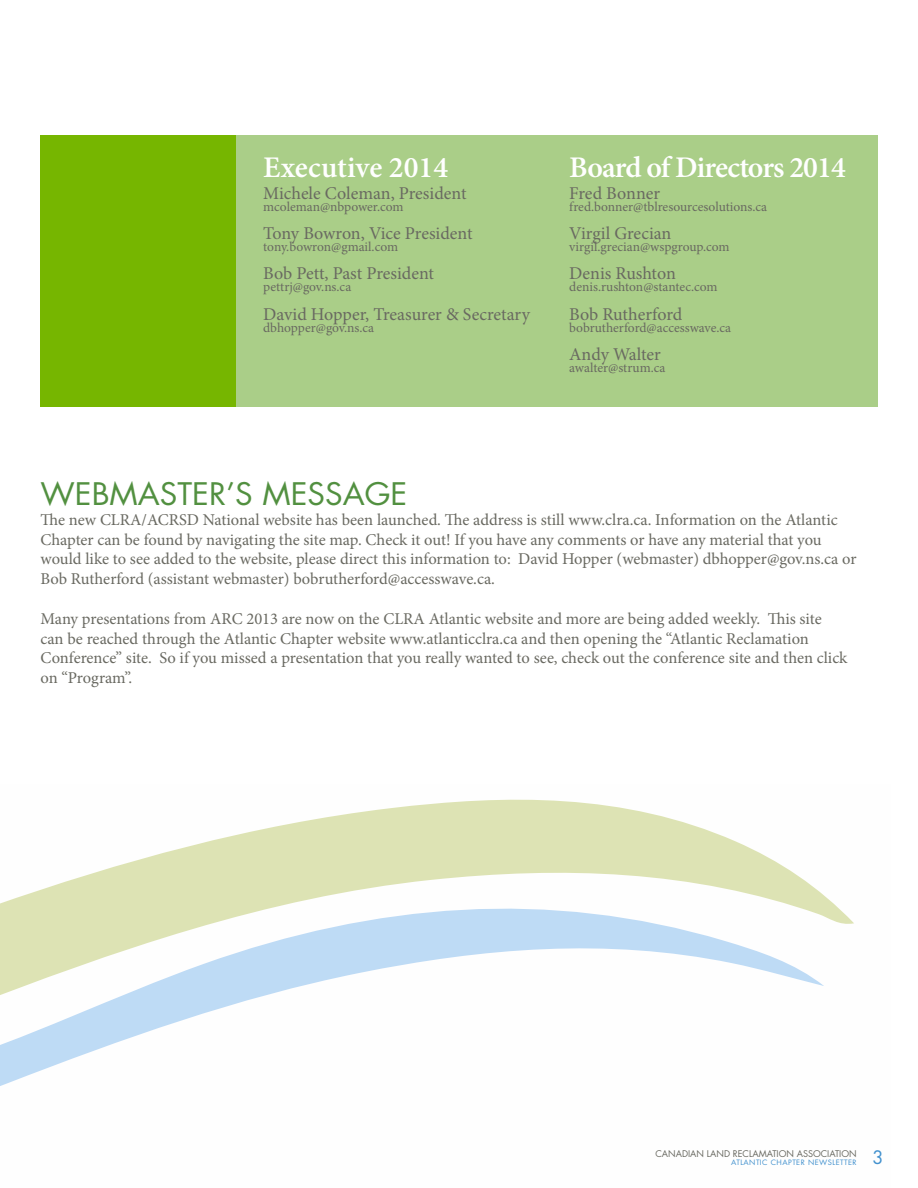
<style>
.page{position:relative;width:918px;height:1188px;background:#fff}
.page>*{position:absolute;margin:0;border:0;box-sizing:border-box;transform-origin:0 0}
.Section_Title_Green{font:30.3px "Futura";color:#529040;scale:1.04 1}
.White_header_text_fo{font:600 30px "Minion Pro";letter-spacing:-.025em;color:#fff}
.White_header_text_fo-2{font:600 30px "Minion Pro";color:#fff}
.Grey_Text{font:18px "Minion Pro";letter-spacing:-.005em;color:#696961}
.t1{font:18px "Futura";color:#4291ce}
.Main_body_text{font:16.5px/19.8px "Minion Pro";letter-spacing:-.005em;color:#696961}
.Grey_Text-2{font:13.5px "Minion Pro";letter-spacing:-.005em;color:#696961}
.t2{font:9px "Futura";color:#696961}
.t3{font:7.2px "Futura";letter-spacing:.06em;color:#4291ce;scale:1.04 1}
</style>
<div class="page">
<svg style="left:47px;top:799px;width:807px;height:125px;fill:#dde3b4"></svg>
<svg style="left:0;top:888px;width:824px;height:198px"></svg>
<div style="left:236px;top:135px;width:642px;height:271px;background:#aace88"></div>
<div style="left:40px;top:135px;width:196px;height:271px;background:#76b600"></div>
<p class="White_header_text_fo-2" style="left:263px;top:147px;width:186px">Executive 2014</p>
<p class="Grey_Text" style="left:263px;top:181px;width:205px">Michele Coleman, President</p>
<p class="Grey_Text-2" style="left:263px;top:197px;width:142px">mcoleman@nbpower.com</p>
<p class="Grey_Text" style="left:263px;top:221px;width:211px">Tony Bowron, Vice President</p>
<p class="Grey_Text-2" style="left:263px;top:238px;width:136px">tony.bowron@gmail.com</p>
<p class="Grey_Text" style="left:263px;top:262px;width:172px">Bob Pett, Past President</p>
<p class="Grey_Text-2" style="left:263px;top:278px;width:90px">pettrj@gov.ns.ca</p>
<p class="Grey_Text" style="left:263px;top:302px;width:268px">David Hopper, Treasurer &amp; Secretary</p>
<p class="Grey_Text-2" style="left:263px;top:318px;width:112px">dbhopper@gov.ns.ca</p>
<p class="White_header_text_fo" style="left:569px;top:147px;width:278px">Board of Directors 2014</p>
<p class="Grey_Text" style="left:569px;top:181px;width:92px">Fred Bonner</p>
<p class="Grey_Text-2" style="left:569px;top:197px;width:199px">fred.bonner@tblresourcesolutions.ca</p>
<p class="Grey_Text" style="left:569px;top:221px;width:104px">Virgil Grecian</p>
<p class="Grey_Text-2" style="left:569px;top:238px;width:162px">virgil.grecian@wspgroup.com</p>
<p class="Grey_Text" style="left:569px;top:262px;width:108px">Denis Rushton</p>
<p class="Grey_Text-2" style="left:569px;top:278px;width:150px">denis.rushton@stantec.com</p>
<p class="Grey_Text" style="left:569px;top:302px;width:115px">Bob Rutherford</p>
<p class="Grey_Text-2" style="left:569px;top:318px;width:163px">bobrutherford@accesswave.ca</p>
<p class="Grey_Text" style="left:569px;top:342px;width:93px">Andy Walter</p>
<p class="Grey_Text-2" style="left:569px;top:359px;width:98px">awalter@strum.ca</p>
<p class="Section_Title_Green" style="left:40px;top:475px;width:354px">WEBMASTER’S MESSAGE</p>
<p class="Main_body_text" style="left:40px;top:510px;width:818px">The new CLRA/ACRSD National website has been launched. The address is still www.clra.ca. Information on the Atlantic Chapter can be found by navigating the site map. Check it out! If you have any comments or have any material that you would like to see added to the website, please direct this information to: David Hopper (webmaster) dbhopper@gov.ns.ca or Bob Rutherford (assistant webmaster) bobrutherford@accesswave.ca.</p>
<p class="Main_body_text" style="left:40px;top:609px;width:808px">Many presentations from ARC 2013 are now on the CLRA Atlantic website and more are being added weekly. This site can be reached through the Atlantic Chapter website www.atlanticclra.ca and then opening the “Atlantic Reclamation Conference” site. So if you missed a presentation that you really wanted to see, check out the conference site and then click on “Program”.</p>
<p class="t2" style="left:655px;top:1148px;width:203px">CANADIAN LAND RECLAMATION ASSOCIATION</p>
<p class="t3" style="left:731px;top:1158px;width:122px">ATLANTIC CHAPTER NEWSLETTER</p>
<p class="t1" style="left:873px;top:1146px;width:13px">3</p>
</div>
